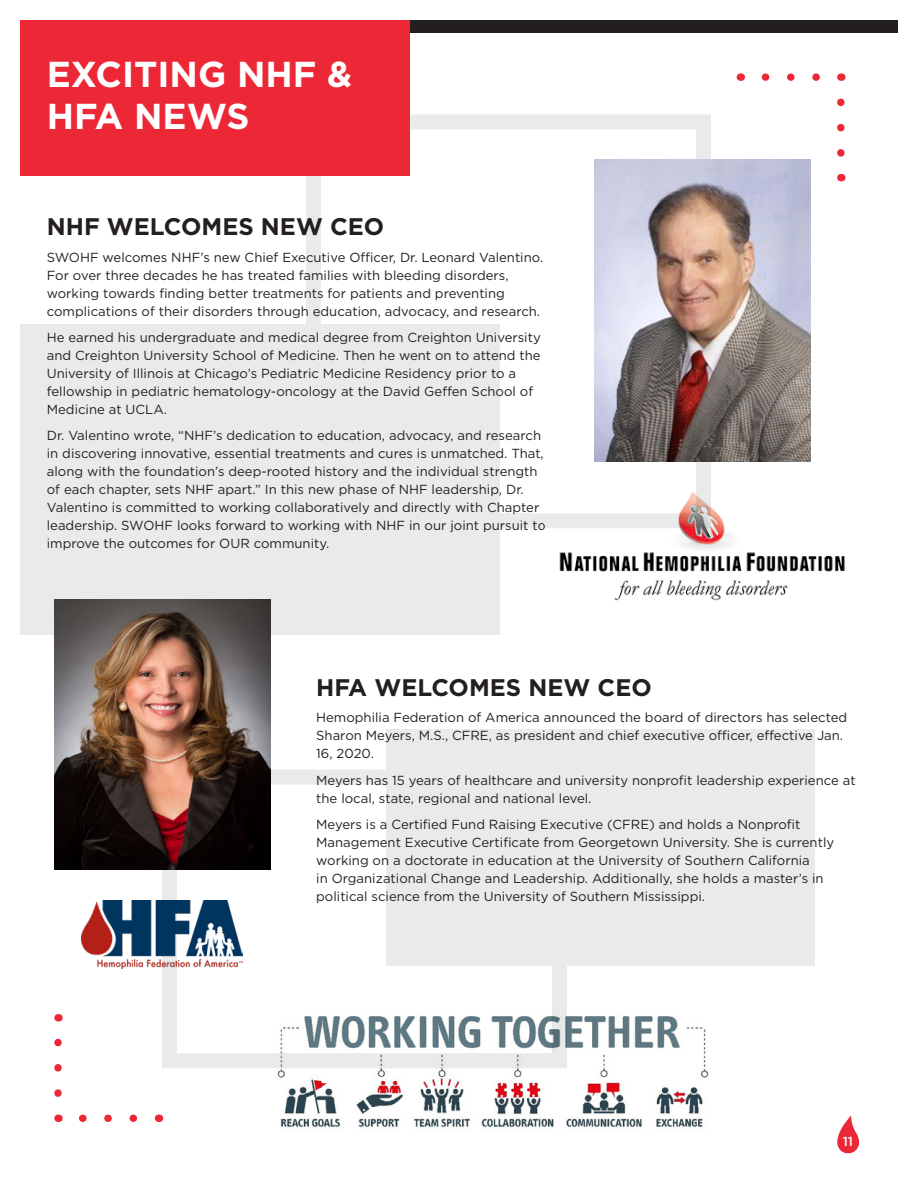
<style>
.page{position:relative;width:918px;height:1188px;background:#fff}
.page>*{position:absolute;margin:0;border:0;box-sizing:border-box;transform-origin:0 0}
.t1{font:700 36px/42px "Gotham";color:#fff}
.t2{font:700 24px "Gotham";color:#231f20}
.t3{font:13.2px/18px "Gotham";color:#231f20}
.t4{font:500 13.2px "Gotham";color:#fff}
</style>
<div class="page">
<div style="left:162px;top:770px;width:405px;height:298px;border:15px solid #e9ebeb"></div>
<div style="left:306px;top:114px;width:405px;height:414px;border:15px solid #e9ebeb"></div>
<div style="left:20px;top:324px;width:480px;height:310px;background:#e9ebeb"></div>
<div style="left:386px;top:729px;width:429px;height:237px;background:#e9ebeb"></div>
<img style="left:54px;top:600px;width:216px;height:270px">
<img style="left:258px;top:993px;width:451px;height:135px">
<img style="left:595px;top:160px;width:216px;height:301px">
<img style="left:543px;top:480px;width:302px;height:121px">
<div style="left:20px;top:20px;width:878px;height:12px;background:#231f20"></div>
<div style="left:20px;top:20px;width:389px;height:156px;background:#ed2836"></div>
<img style="left:81px;top:900px;width:162px;height:68px">
<svg style="left:79px;top:1115px;width:54px;height:7px"></svg>
<svg style="left:54px;top:1038px;width:8px;height:55px"></svg>
<svg style="left:765px;top:73px;width:55px;height:8px"></svg>
<svg style="left:837px;top:102px;width:8px;height:55px"></svg>
<svg style="left:837px;top:1116px;width:22px;height:38px"></svg>
<p class="t1" style="left:47px;top:53px;width:307px">EXCITING NHF &amp;<br>HFA NEWS</p>
<p class="t2" style="left:47px;top:213px;width:339px">NHF WELCOMES NEW CEO</p>
<p class="t3" style="left:47px;top:248px;width:498px">SWOHF welcomes NHF’s new Chief Executive Officer, Dr. Leonard Valentino.<br>For over three decades he has treated families with bleeding disorders, working towards finding better treatments for patients and preventing complications of their disorders through education, advocacy, and research.</p>
<p class="t3" style="left:47px;top:328px;width:495px">He earned his undergraduate and medical degree from Creighton University and Creighton University School of Medicine. Then he went on to attend the University of Illinois at Chicago’s Pediatric Medicine Residency prior to a fellowship in pediatric hematology-oncology at the David Geffen School of Medicine at UCLA.</p>
<p class="t3" style="left:47px;top:426px;width:501px">Dr. Valentino wrote, “NHF’s dedication to education, advocacy, and research in discovering innovative, essential treatments and cures is unmatched. That, along with the foundation’s deep-rooted history and the individual strength of each chapter, sets NHF apart.” In this new phase of NHF leadership, Dr.<br>Valentino is committed to working collaboratively and directly with Chapter leadership. SWOHF looks forward to working with NHF in our joint pursuit to improve the outcomes for OUR community.</p>
<p class="t2" style="left:316px;top:674px;width:337px">HFA WELCOMES NEW CEO</p>
<p class="t3" style="left:316px;top:708px;width:533px">Hemophilia Federation of America announced the board of directors has selected<br>Sharon Meyers, M.S., CFRE, as president and chief executive officer, effective Jan.<br>16, 2020.</p>
<p class="t3" style="left:316px;top:771px;width:541px">Meyers has 15 years of healthcare and university nonprofit leadership experience at the local, state, regional and national level.</p>
<p class="t3" style="left:316px;top:815px;width:520px">Meyers is a Certified Fund Raising Executive (CFRE) and holds a Nonprofit Management Executive Certificate from Georgetown University. She is currently working on a doctorate in education at the University of Southern California<br>in Organizational Change and Leadership. Additionally, she holds a master’s in political science from the University of Southern Mississippi.</p>
<p class="t4" style="left:843px;top:1132px;width:12px">11</p>
</div>
